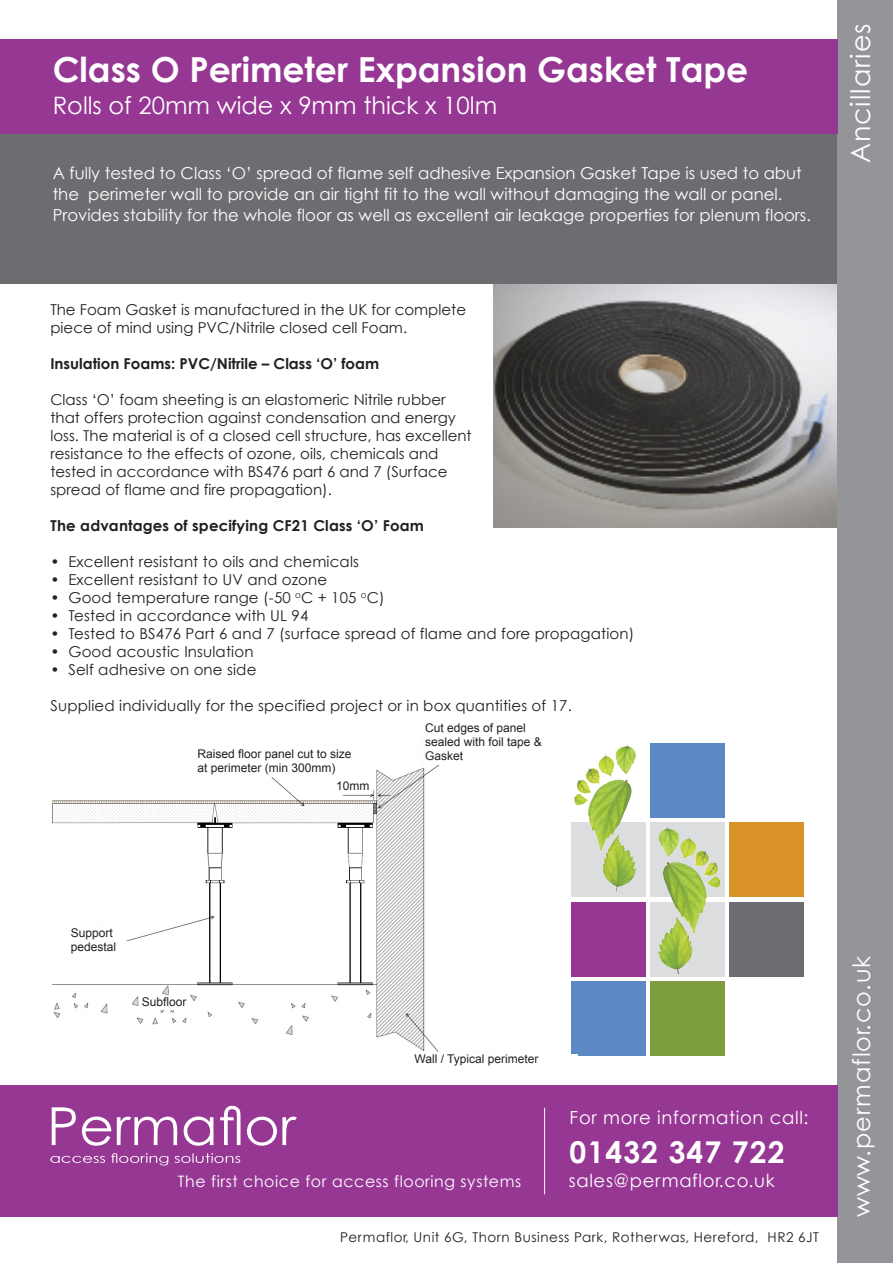
<style>
.page{position:relative;width:893px;height:1263px;background:#fff}
.page>*{position:absolute;margin:0;border:0;box-sizing:border-box;transform-origin:0 0}
.ParaStyle01-Leading{font:700 34.5px "Century Gothic";color:#fff}
.ParaStyle12-Leading{font:700 30px "Century Gothic";letter-spacing:.035em;color:#fff}
.ParaStyle05-Leading{font:27px "Century Gothic";letter-spacing:.035em;color:#fff}
.ParaStyle08-Leading{font:24px "Century Gothic";color:#fff}
.ParaStyle05-Leading-2{font:24px "Century Gothic";letter-spacing:.035em;color:#fff}
.ParaStyle05-Leading-3{font:18px "Century Gothic";letter-spacing:.035em;color:#fff}
.ParaStyle13-Leading{font:18px "Century Gothic";letter-spacing:.035em;color:#fff}
.ParaStyle09-Leading{font:16.5px/21px "Century Gothic";color:#fff}
.ParaStyle01-Leading-2{font:15.75px "Century Gothic";letter-spacing:.035em;color:#fff}
.ParaStyle01-Leading-3{font:15px/18px "Century Gothic";color:#231f20}
.ParaStyle01-Leading-4{font:700 15px "Century Gothic";letter-spacing:.01em;color:#231f20}
.ParaStyle13-Leading-2{font:13.5px "Century Gothic";letter-spacing:.035em;color:#231f20}
.t1{font:12px/14.4px "Arial";color:#231f20}
</style>
<div class="page">
<img style="left:493px;top:284px;width:345px;height:243px">
<div style="left:0;top:39px;width:881px;height:245px;background:#6c6d70"></div>
<div style="left:838px;top:0;width:55px;height:1263px;background:#939598"></div>
<div style="left:0;top:39px;width:838px;height:95px;background:#973794"></div>
<div style="left:0;top:1086px;width:838px;height:131px;background:#973794"></div>
<svg style="left:52px;top:1107px;width:59px;height:39px"></svg>
<svg style="left:117px;top:1116px;width:96px;height:30px"></svg>
<svg style="left:220px;top:1106px;width:77px;height:40px"></svg>
<svg style="left:50px;top:1153px;width:119px;height:13px"></svg>
<svg style="left:175px;top:1153px;width:66px;height:10px"></svg>
<div style="left:571px;top:902px;width:74px;height:74px;background:#973794"></div>
<div style="left:571px;top:981px;width:74px;height:74px;background:#5d88c6"></div>
<svg style="left:650px;top:902px;width:74px;height:74px;background:#cad4b1"></svg>
<svg style="left:571px;top:823px;width:74px;height:74px;background:#ccd5b5"></svg>
<svg style="left:650px;top:823px;width:74px;height:74px;background:#c6d2a3"></svg>
<div style="left:729px;top:902px;width:74px;height:74px;background:#6c6d70"></div>
<div style="left:729px;top:823px;width:74px;height:74px;background:#d99227"></div>
<div style="left:650px;top:744px;width:74px;height:74px;background:#5d88c6"></div>
<div style="left:650px;top:981px;width:74px;height:74px;background:#7e9d3f"></div>
<img style="left:615px;top:745px;width:12px;height:22px">
<img style="left:659px;top:827px;width:8px;height:17px">
<hr style="left:544px;top:1108px;width:1px;height:86px;background:#fff">
<img style="left:52px;top:738px;width:388px;height:319px">
<div style="left:425px;top:723px;width:124px;height:41px;background:#fff"></div>
<div style="left:197px;top:749px;width:163px;height:27px;background:#fff"></div>
<div style="left:415px;top:1054px;width:162px;height:27px;background:#fff"></div>
<div style="left:71px;top:928px;width:53px;height:27px;background:#fff"></div>
<div style="left:142px;top:997px;width:47px;height:13px;background:#fff"></div>
<div style="left:336px;top:781px;width:36px;height:12px;background:#fff"></div>
<p class="ParaStyle01-Leading" style="left:53px;top:48px;width:697px">Class O Perimeter Expansion Gasket Tape</p>
<p class="ParaStyle08-Leading" style="left:53px;top:90px;width:446px">Rolls of 20mm wide x 9mm thick x 10lm</p>
<p class="ParaStyle09-Leading" style="left:53px;top:162px;width:760px">A fully tested to Class ‘O’ spread of flame self adhesive Expansion Gasket Tape is used to abut the perimeter wall to provide an air tight fit to the wall without damaging the wall or panel.<br>Provides stability for the whole floor as well as excellent air leakage properties for plenum floors.</p>
<p class="ParaStyle01-Leading-3" style="left:50px;top:301px;width:417px">The Foam Gasket is manufactured in the UK for complete piece of mind using PVC/Nitrile closed cell Foam.</p>
<p class="ParaStyle01-Leading-4" style="left:50px;top:354px;width:330px">Insulation Foams: PVC/Nitrile – Class ‘O’ foam</p>
<p class="ParaStyle01-Leading-3" style="left:50px;top:391px;width:423px">Class ‘O’ foam sheeting is an elastomeric Nitrile rubber that offers protection against condensation and energy loss. The material is of a closed cell structure, has excellent resistance to the effects of ozone, oils, chemicals and tested in accordance with BS476 part 6 and 7 (Surface spread of flame and fire propagation).</p>
<p class="ParaStyle01-Leading-4" style="left:51px;top:516px;width:375px">The advantages of specifying CF21 Class ‘O’ Foam</p>
<p class="ParaStyle01-Leading-3" style="left:51px;top:552px;width:310px">• Excellent resistant to oils and chemicals</p>
<p class="ParaStyle01-Leading-3" style="left:51px;top:570px;width:278px">• Excellent resistant to UV and ozone</p>
<p class="ParaStyle01-Leading-3" style="left:51px;top:588px;width:335px">• Good temperature range (-50 <sup>o</sup>C + 105 <sup>o</sup>C)</p>
<p class="ParaStyle01-Leading-3" style="left:51px;top:606px;width:259px">• Tested in accordance with UL 94</p>
<p class="ParaStyle01-Leading-3" style="left:51px;top:624px;width:585px">• Tested to BS476 Part 6 and 7 (surface spread of flame and fore propagation)</p>
<p class="ParaStyle01-Leading-3" style="left:51px;top:642px;width:204px">• Good acoustic Insulation</p>
<p class="ParaStyle01-Leading-3" style="left:51px;top:660px;width:207px">• Self adhesive on one side</p>
<p class="ParaStyle01-Leading-3" style="left:51px;top:696px;width:523px">Supplied individually for the specified project or in box quantities of 17.</p>
<p class="t1" style="left:425px;top:720px;width:118px">Cut edges of panel sealed with foil tape &amp;</p>
<p class="t1" style="left:197px;top:746px;width:156px">Raised floor panel cut to size</p>
<p class="t1" style="left:425px;top:749px;width:40px">Gasket</p>
<p class="t1" style="left:197px;top:761px;width:140px">at perimeter (min 300mm)</p>
<p class="t1" style="left:336px;top:779px;width:35px">10mm</p>
<p class="ParaStyle05-Leading" style="left:844px;top:163px;width:142px;rotate:-90deg">Ancillaries</p>
<p class="t1" style="left:71px;top:925px;width:47px">Support pedestal</p>
<p class="t1" style="left:142px;top:995px;width:46px">Subfloor</p>
<p class="t1" style="left:415px;top:1051px;width:126px">Wall / Typical perimeter</p>
<p class="ParaStyle01-Leading-2" style="left:178px;top:1171px;width:345px">The first choice for access flooring systems</p>
<p class="ParaStyle05-Leading-3" style="left:570px;top:1107px;width:240px">For more information call:</p>
<p class="ParaStyle12-Leading" style="left:570px;top:1134px;width:216px">01432 347 722</p>
<p class="ParaStyle13-Leading" style="left:569px;top:1170px;width:208px">sales@permaflor.co.uk</p>
<p class="ParaStyle13-Leading-2" style="left:340px;top:1228px;width:480px">Permaflor, Unit 6G, Thorn Business Park, Rotherwas, Hereford, HR2 6JT</p>
<p class="ParaStyle05-Leading-2" style="left:847px;top:1217px;width:263px;rotate:-90deg">www.permaflor.co.uk</p>
</div>
